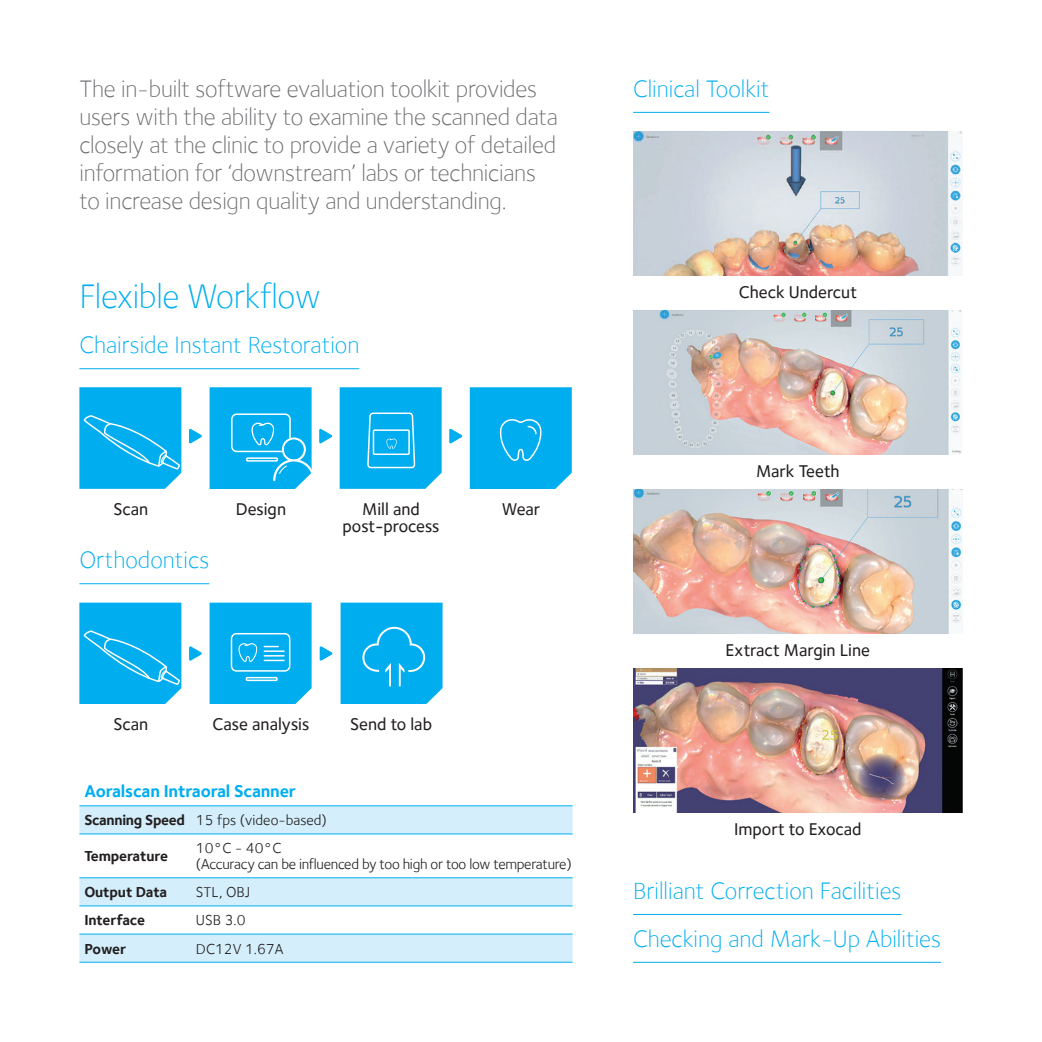
<style>
.page{position:relative;width:1042px;height:1042px;background:#fff}
.page>*{position:absolute;margin:0;border:0;box-sizing:border-box;transform-origin:0 0}
.t1{font:300 35px "Foundry Sterling";letter-spacing:-.01em;color:#00aeef}
.t2{font:300 24.5px/28px "Foundry Sterling";letter-spacing:-.01em;color:#6c6d70}
.t3{font:300 24.5px/47.8px "Foundry Sterling";color:#00aeef}
.t4{font:500 17.5px/17.5px "Foundry Sterling";color:#231f20;text-align:center}
.t5{font:700 17.5px "Foundry Sterling";letter-spacing:-.01em;color:#00aeef}
.t6{font:14.88px/15.8px "Foundry Sterling";letter-spacing:-.02em;color:#231f20}
.t7{font:14.88px "Foundry Sterling";color:#231f20}
.t8{font:700 14.88px "Foundry Sterling";letter-spacing:-.01em;color:#231f20}
.s1{font-weight:700}
</style>
<div class="page">
<hr style="left:79px;top:368px;width:280px;height:1px;background:#00aeef">
<hr style="left:633px;top:914px;width:268px;height:1px;background:#00aeef">
<hr style="left:633px;top:962px;width:308px;height:1px;background:#00aeef">
<div style="left:79px;top:806px;width:493px;height:27px;background:#d4effb"></div>
<svg style="left:79px;top:878px;width:493px;height:84px"></svg>
<hr style="left:79px;top:805px;width:112px;height:1px;background:#00aeef">
<hr style="left:191px;top:805px;width:381px;height:1px;background:#00aeef">
<hr style="left:79px;top:833px;width:112px;height:1px;background:#00aeef">
<hr style="left:191px;top:833px;width:381px;height:1px;background:#00aeef">
<hr style="left:79px;top:877px;width:112px;height:1px;background:#00aeef">
<hr style="left:191px;top:877px;width:381px;height:1px;background:#00aeef">
<hr style="left:79px;top:905px;width:112px;height:1px;background:#00aeef">
<hr style="left:191px;top:905px;width:381px;height:1px;background:#00aeef">
<hr style="left:79px;top:933px;width:112px;height:1px;background:#00aeef">
<hr style="left:191px;top:933px;width:381px;height:1px;background:#00aeef">
<hr style="left:79px;top:962px;width:112px;height:1px;background:#00aeef">
<hr style="left:191px;top:962px;width:381px;height:1px;background:#00aeef">
<img style="left:633px;top:131px;width:329px;height:144px">
<img style="left:633px;top:668px;width:329px;height:144px">
<img style="left:633px;top:310px;width:329px;height:144px">
<img style="left:633px;top:489px;width:329px;height:144px">
<hr style="left:633px;top:112px;width:136px;height:1px;background:#00aeef">
<svg style="left:79px;top:387px;width:102px;height:102px;background:#11b3f0"></svg>
<svg style="left:340px;top:387px;width:102px;height:102px;background:#0fb2ef"></svg>
<svg style="left:189px;top:428px;width:13px;height:16px"></svg>
<svg style="left:449px;top:428px;width:13px;height:16px"></svg>
<div style="left:470px;top:387px;width:102px;height:102px;background:#00aeef"></div>
<svg style="left:210px;top:387px;width:122px;height:102px"></svg>
<div style="left:284px;top:439px;width:19px;height:20px;background:#00aeef;border-radius:50%"></div>
<hr style="left:79px;top:583px;width:130px;height:1px;background:#00aeef">
<svg style="left:79px;top:602px;width:102px;height:102px;background:#11b3f0"></svg>
<svg style="left:340px;top:602px;width:102px;height:102px;background:#10b3f0"></svg>
<svg style="left:189px;top:646px;width:13px;height:15px"></svg>
<svg style="left:320px;top:646px;width:13px;height:15px"></svg>
<svg style="left:210px;top:602px;width:102px;height:102px;background:#11b3f0"></svg>
<p class="t2" style="left:79px;top:75px;width:480px">The in-built software evaluation toolkit provides users with the ability to examine the scanned data closely at the clinic to provide a variety of detailed information for ‘downstream’ labs or technicians to increase design quality and understanding.</p>
<h1 class="t1" style="left:79px;top:276px;width:243px">Flexible Workflow</h1>
<p class="t3" style="left:79px;top:321px;width:281px">Chairside Instant Restoration</p>
<p class="t4" style="left:113px;top:500px;width:36px">Scan</p>
<p class="t4" style="left:236px;top:500px;width:52px">Design</p>
<p class="t4" style="left:342px;top:500px;width:99px">Mill and post-process</p>
<p class="t4" style="left:502px;top:500px;width:40px">Wear</p>
<p class="t3" style="left:79px;top:536px;width:131px">Orthodontics</p>
<p class="t4" style="left:113px;top:715px;width:36px">Scan</p>
<p class="t4" style="left:213px;top:715px;width:98px">Case analysis</p>
<p class="t4" style="left:350px;top:715px;width:84px">Send to lab</p>
<p class="t5" style="left:84px;top:781px;width:213px">Aoralscan Intraoral Scanner</p>
<p class="t7" style="left:84px;top:811px;width:244px"><span class="s1">Scanning Speed</span> 15 fps (video-based)</p>
<p class="t8" style="left:84px;top:847px;width:85px">Temperature</p>
<p class="t6" style="left:196px;top:840px;width:377px">10°C - 40°C<br>(Accuracy can be influenced by too high or too low temperature)</p>
<p class="t8" style="left:84px;top:883px;width:84px">Output Data</p>
<p class="t6" style="left:196px;top:884px;width:56px">STL, OBJ</p>
<p class="t8" style="left:84px;top:911px;width:62px">Interface</p>
<p class="t6" style="left:196px;top:912px;width:51px">USB 3.0</p>
<p class="t8" style="left:84px;top:939px;width:43px">Power</p>
<p class="t7" style="left:196px;top:940px;width:89px">DC12V 1.67A</p>
<p class="t3" style="left:633px;top:65px;width:138px">Clinical Toolkit</p>
<p class="t4" style="left:739px;top:283px;width:119px">Check Undercut</p>
<p class="t4" style="left:756px;top:462px;width:85px">Mark Teeth</p>
<p class="t4" style="left:725px;top:641px;width:146px">Extract Margin Line</p>
<p class="t4" style="left:734px;top:820px;width:129px">Import to Exocad</p>
<p class="t3" style="left:633px;top:867px;width:309px">Brilliant Correction Facilities<br>Checking and Mark-Up Abilities</p>
</div>
